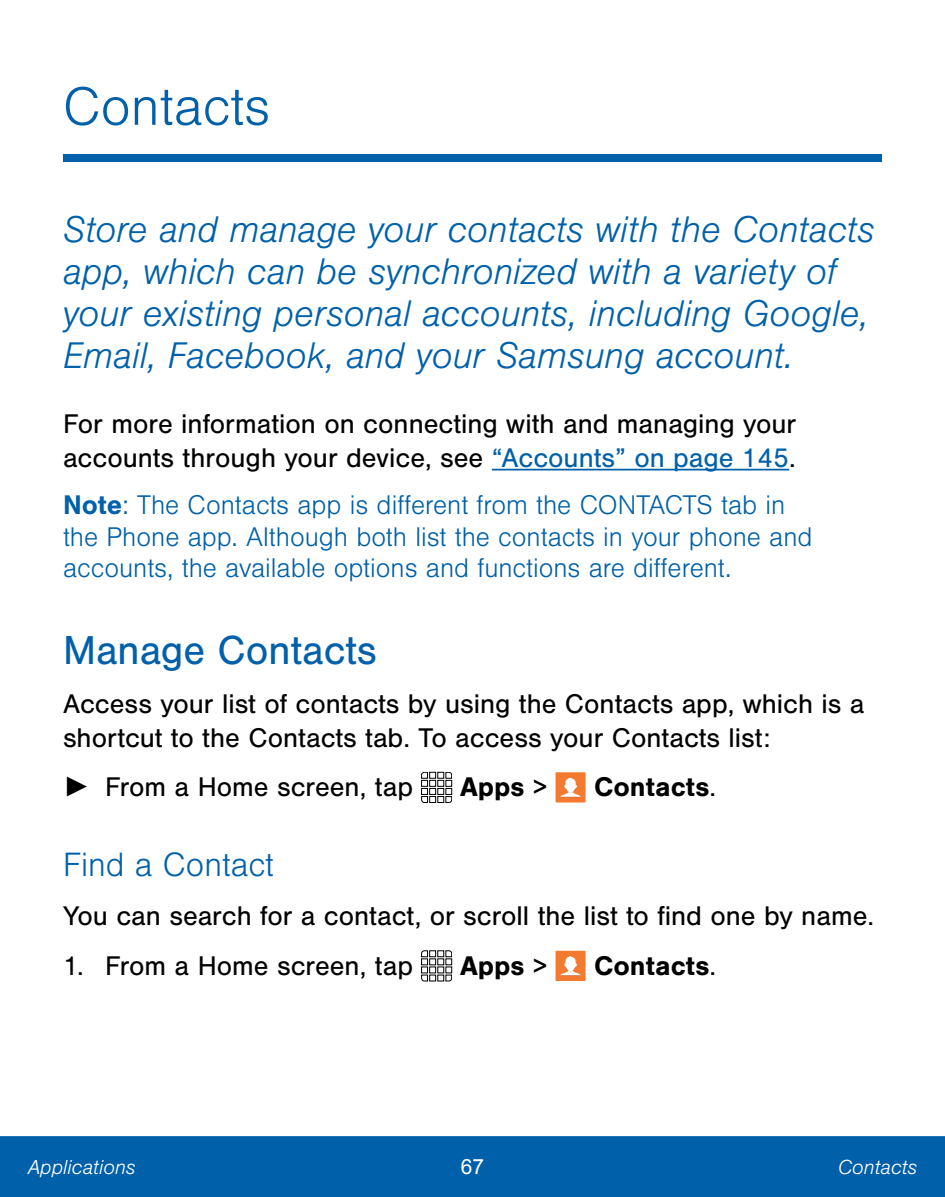
<style>
.page{position:relative;width:945px;height:1197px;background:#fff}
.page>*{position:absolute;margin:0;border:0;box-sizing:border-box;transform-origin:0 0}
.t1{font:300 56px "Nimbus San";color:#0060a9}
.t2{font:42px "Nimbus San";color:#0060a9}
.t3{font:italic 300 38.5px/42px "Nimbus San";color:#0060a9}
.t4{font:300 35px "Nimbus San";color:#0060a9}
.t5{font:28px/33.6px "Nimbus San";color:#000}
.t6{font:300 28px/31.5px "Nimbus San";color:#0060a9}
.t7{font:700 28px "Nimbus San";color:#000}
.t8{font:italic 300 21px "Nimbus San";color:#fff}
.t9{font:21px "Arial";color:#fff}
.s1{color:#0060a9}
.s2{font-weight:700}
.s3{font-family:"Arial"}
.s4{font-weight:400}
</style>
<div class="page">
<div style="left:63px;top:154px;width:819px;height:8px;background:#0060a9"></div>
<div style="left:0;top:1136px;width:945px;height:61px;background:#0060a9"></div>
<hr style="left:492px;top:469px;width:297px;height:2px;background:#0060a9">
<svg style="left:422px;top:772px;width:30px;height:31px"></svg>
<div style="left:556px;top:772px;width:30px;height:31px;background:#f47a30"></div>
<svg style="left:560px;top:778px;width:21px;height:19px"></svg>
<svg style="left:422px;top:951px;width:30px;height:30px"></svg>
<div style="left:556px;top:951px;width:30px;height:30px;background:#f47a30"></div>
<svg style="left:560px;top:956px;width:21px;height:20px"></svg>
<h3 class="t1" style="left:63px;top:77px;width:209px">Contacts</h3>
<p class="t3" style="left:63px;top:209px;width:813px">Store and manage your contacts with the Contacts app, which can be synchronized with a variety of your existing personal accounts, including Google, Email, Facebook, and your Samsung account.</p>
<p class="t5" style="left:63px;top:408px;width:735px">For more information on connecting with and managing your accounts through your device, see <span class="s1">“Accounts” on page 145</span>.</p>
<p class="t6" style="left:63px;top:490px;width:751px"><span class="s2">Note</span>: The Contacts app is different from the CONTACTS tab in the Phone app. Although both list the contacts in your phone and accounts, the available options and functions are different.</p>
<h4 class="t2" style="left:63px;top:627px;width:315px">Manage Contacts</h4>
<p class="t5" style="left:63px;top:688px;width:803px">Access your list of contacts by using the Contacts app, which is a shortcut to the Contacts tab. To access your Contacts list:</p>
<p class="t5" style="left:63px;top:771px;width:352px"><span class="s3">►</span> From a Home screen, tap</p>
<p class="t7" style="left:460px;top:771px;width:88px">Apps <span class="s4">&gt;</span></p>
<p class="t7" style="left:594px;top:771px;width:124px">Contacts<span class="s4">.</span></p>
<h5 class="t4" style="left:63px;top:846px;width:212px">Find a Contact</h5>
<p class="t5" style="left:63px;top:900px;width:813px">You can search for a contact, or scroll the list to find one by name.</p>
<p class="t5" style="left:63px;top:949px;width:352px">1. From a Home screen, tap</p>
<p class="t7" style="left:460px;top:950px;width:88px">Apps <span class="s4">&gt;</span></p>
<p class="t7" style="left:594px;top:950px;width:124px">Contacts<span class="s4">.</span></p>
<p class="t8" style="left:28px;top:1155px;width:110px">Applications</p>
<p class="t9" style="left:461px;top:1153px;width:25px">67</p>
<p class="t8" style="left:838px;top:1155px;width:81px">Contacts</p>
</div>
